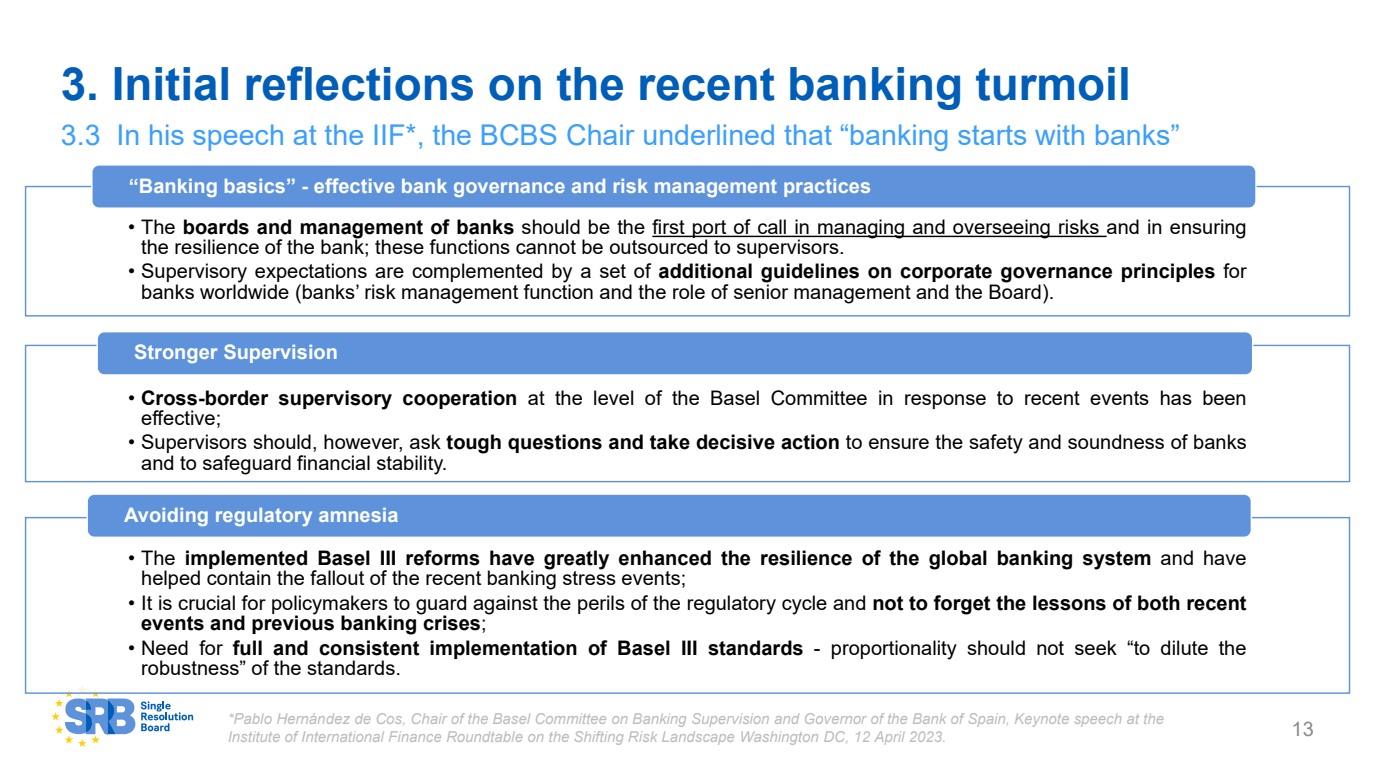
<style>
.page{position:relative;width:1375px;height:775px;background:#fff}
.page>*{position:absolute;margin:0;border:0;box-sizing:border-box;transform-origin:0 0}
.t1{font:700 45.75px "Arial";color:#005eb8}
.t2{font:28.62px "Arial";color:#3b9fff}
.t3{font:20px/20.8px "Arial";color:#000}
.t4{font:700 20px/20.8px "Arial";color:#000}
.t5{font:700 20px "Arial";color:#fff}
.t6{font:20px "Arial";color:#898989}
.t7{font:italic 15px/18px "Arial";color:#bcbcbb}
.s1{font-weight:700}
.s2{font-weight:400}
</style>
<div class="page">
<svg style="left:141px;top:701px;width:52px;height:30px"></svg>
<div style="left:25px;top:186px;width:1325px;height:131px;border:1px solid #5e93db"></div>
<svg style="left:652px;top:236px;width:455px;height:1px"></svg>
<div style="left:92px;top:165px;width:1164px;height:43px;background:#5e93db;border-radius:7px"></div>
<div style="left:91px;top:164px;width:1166px;height:45px;border:1px solid #fff;border-radius:7px"></div>
<div style="left:97px;top:332px;width:1156px;height:43px;background:#5e93db;border-radius:7px"></div>
<div style="left:96px;top:331px;width:1157px;height:45px;border:1px solid #fff;border-radius:7px"></div>
<svg style="left:51px;top:686px;width:84px;height:61px"></svg>
<div style="left:87px;top:494px;width:1164px;height:43px;background:#5e93db;border-radius:7px"></div>
<div style="left:86px;top:493px;width:1166px;height:45px;border:1px solid #fff;border-radius:7px"></div>
<h1 class="t1" style="left:61px;top:52px;width:1071px">3. Initial reflections on the recent banking turmoil</h1>
<h2 class="t2" style="left:61px;top:115px;width:1121px">3.3 In his speech at the IIF*, the BCBS Chair underlined that “banking starts with banks”</h2>
<p class="t5" style="left:129px;top:171px;width:744px">“Banking basics” - effective bank governance and risk management practices</p>
<p class="t3" style="left:141px;top:216px;width:1107px;text-indent:-13px">• The <span class="s1">boards and management of banks</span> should be the first port of call in managing and overseeing risks and in ensuring the resilience of the bank; these functions cannot be outsourced to supervisors.</p>
<p class="t3" style="left:141px;top:261px;width:1107px;text-indent:-13px">• Supervisory expectations are complemented by a set of <span class="s1">additional guidelines on corporate governance principles</span> for banks worldwide (banks’ risk management function and the role of senior management and the Board).</p>
<p class="t5" style="left:134px;top:338px;width:205px">Stronger Supervision</p>
<p class="t3" style="left:141px;top:387px;width:1107px;text-indent:-13px">• <span class="s1">Cross-border supervisory cooperation</span> at the level of the Basel Committee in response to recent events has been effective;</p>
<p class="t3" style="left:141px;top:432px;width:1107px;text-indent:-13px">• Supervisors should, however, ask <span class="s1">tough questions and take decisive action</span> to ensure the safety and soundness of banks and to safeguard financial stability.</p>
<p class="t5" style="left:124px;top:501px;width:276px">Avoiding regulatory amnesia</p>
<p class="t4" style="left:141px;top:547px;width:1107px;text-indent:-13px"><span class="s2">• The</span> implemented Basel III reforms have greatly enhanced the resilience of the global banking system <span class="s2">and have helped contain the fallout of the recent banking stress events;</span></p>
<p class="t3" style="left:141px;top:592px;width:1107px;text-indent:-13px">• It is crucial for policymakers to guard against the perils of the regulatory cycle and <span class="s1">not to forget the lessons of both recent events and previous banking crises</span>;</p>
<p class="t3" style="left:141px;top:637px;width:1107px;text-indent:-13px">• Need for <span class="s1">full and consistent implementation of Basel III standards</span> - proportionality should not seek “to dilute the robustness” of the standards.</p>
<p class="t7" style="left:228px;top:710px;width:938px">*Pablo Hernández de Cos, Chair of the Basel Committee on Banking Supervision and Governor of the Bank of Spain, Keynote speech at the<br>Institute of International Finance Roundtable on the Shifting Risk Landscape Washington DC, 12 April 2023.</p>
<p class="t6" style="left:1292px;top:716px;width:24px">13</p>
</div>
